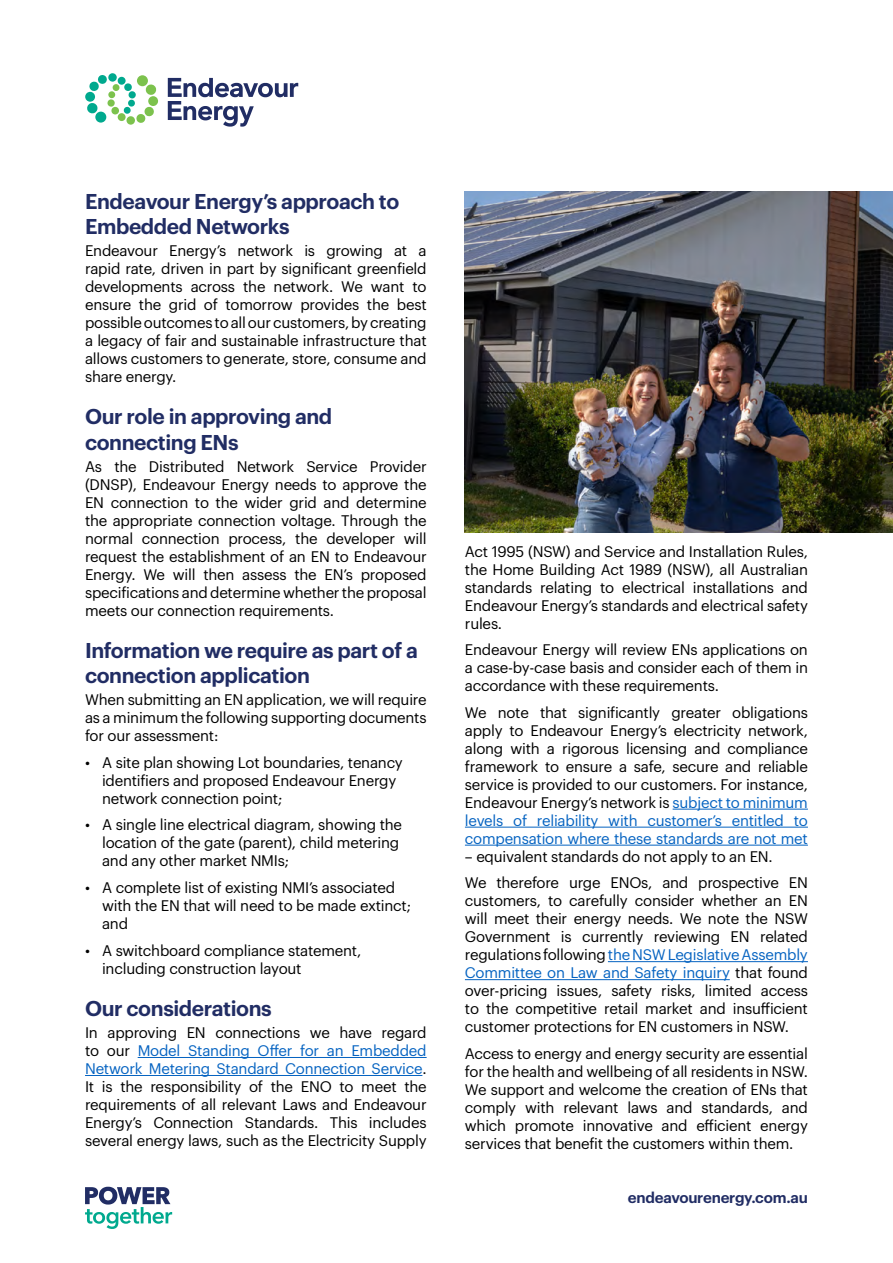
<style>
.page{position:relative;width:893px;height:1263px;background:#fff}
.page>*{position:absolute;margin:0;border:0;box-sizing:border-box;transform-origin:0 0}
.t1{font:600 21px/25.2px "Graphik";letter-spacing:-.02em;color:#212d64}
.t2{font:15px/18px "Graphik";letter-spacing:-.015em;color:#000;text-align:justify}
.t3{font:600 15px "Graphik";letter-spacing:-.015em;color:#212d64}
.s1{color:#0563c1}
</style>
<div class="page">
<svg style="left:168px;top:78px;width:130px;height:49px"></svg>
<svg style="left:126px;top:116px;width:9px;height:9px"></svg>
<svg style="left:86px;top:74px;width:71px;height:49px"></svg>
<div style="left:128px;top:99px;width:7px;height:8px;background:#00a98e;border-radius:3px"></div>
<div style="left:123px;top:107px;width:8px;height:7px;background:#00a98e;border-radius:3px"></div>
<div style="left:118px;top:77px;width:8px;height:8px;background:#00a98e;border-radius:50%"></div>
<svg style="left:85px;top:1187px;width:87px;height:42px"></svg>
<hr style="left:138px;top:1057px;width:289px;height:1px;background:#0563c1">
<hr style="left:85px;top:1075px;width:337px;height:1px;background:#0563c1">
<hr style="left:673px;top:809px;width:135px;height:1px;background:#0563c1">
<hr style="left:465px;top:827px;width:343px;height:1px;background:#0563c1">
<hr style="left:465px;top:845px;width:343px;height:1px;background:#0563c1">
<hr style="left:608px;top:961px;width:200px;height:1px;background:#0563c1">
<hr style="left:465px;top:979px;width:265px;height:1px;background:#0563c1">
<img style="left:465px;top:191px;width:428px;height:342px">
<h1 class="t1" style="left:85px;top:187px;width:316px">Endeavour Energy’s approach to<br>Embedded Networks</h1>
<p class="t2" style="left:85px;top:240px;width:343px">Endeavour Energy’s network is growing at a rapid rate, driven in part by significant greenfield developments across the network. We want to ensure the grid of tomorrow provides the best possible outcomes to all our customers, by creating a legacy of fair and sustainable infrastructure that allows customers to generate, store, consume and share energy.</p>
<h1 class="t1" style="left:85px;top:402px;width:249px">Our role in approving and connecting ENs</h1>
<p class="t2" style="left:85px;top:456px;width:343px">As the Distributed Network Service Provider (DNSP), Endeavour Energy needs to approve the EN connection to the wider grid and determine the appropriate connection voltage. Through the normal connection process, the developer will request the establishment of an EN to Endeavour Energy. We will then assess the EN’s proposed specifications and determine whether the proposal meets our connection requirements.</p>
<h1 class="t1" style="left:85px;top:636px;width:334px">Information we require as part of a connection application</h1>
<p class="t2" style="left:85px;top:690px;width:343px">When submitting an EN application, we will require as a minimum the following supporting documents for our assessment:</p>
<p class="t2" style="left:102px;top:752px;width:302px;text-align:left;text-indent:-17px">• A site plan showing Lot boundaries, tenancy identifiers and proposed Endeavour Energy network connection point;</p>
<p class="t2" style="left:102px;top:815px;width:301px;text-align:left;text-indent:-17px">• A single line electrical diagram, showing the location of the gate (parent), child metering and any other market NMIs;</p>
<p class="t2" style="left:102px;top:877px;width:310px;text-align:left;text-indent:-17px">• A complete list of existing NMI’s associated with the EN that will need to be made extinct; and</p>
<p class="t2" style="left:102px;top:940px;width:261px;text-indent:-17px">• A switchboard compliance statement, including construction layout</p>
<h1 class="t1" style="left:85px;top:994px;width:188px">Our considerations</h1>
<p class="t2" style="left:85px;top:1022px;width:343px">In approving EN connections we have regard to our <span class="s1">Model Standing Offer for an Embedded Network Metering Standard Connection Service</span>.<br>It is the responsibility of the ENO to meet the requirements of all relevant Laws and Endeavour Energy’s Connection Standards. This includes several energy laws, such as the Electricity Supply</p>
<p class="t2" style="left:465px;top:541px;width:345px">Act 1995 (NSW) and Service and Installation Rules, the Home Building Act 1989 (NSW), all Australian standards relating to electrical installations and Endeavour Energy’s standards and electrical safety rules.</p>
<p class="t2" style="left:465px;top:639px;width:345px">Endeavour Energy will review ENs applications on a case-by-case basis and consider each of them in accordance with these requirements.</p>
<p class="t2" style="left:465px;top:702px;width:345px">We note that significantly greater obligations apply to Endeavour Energy’s electricity network, along with a rigorous licensing and compliance framework to ensure a safe, secure and reliable service is provided to our customers. For instance, Endeavour Energy’s network is <span class="s1">subject to minimum levels of reliability with customer’s entitled to compensation where these standards are not met</span></p>
<p class="t2" style="left:465px;top:842px;width:345px;line-height:26.5px">– equivalent standards do not apply to an EN.<br>We therefore urge ENOs, and prospective EN</p>
<p class="t2" style="left:465px;top:890px;width:345px">customers, to carefully consider whether an EN will meet their energy needs. We note the NSW Government is currently reviewing EN related regulations following <span class="s1">the NSW Legislative Assembly Committee on Law and Safety inquiry</span> that found over-pricing issues, safety risks, limited access to the competitive retail market and insufficient customer protections for EN customers in NSW.</p>
<p class="t2" style="left:465px;top:1043px;width:345px">Access to energy and energy security are essential for the health and wellbeing of all residents in NSW.<br>We support and welcome the creation of ENs that comply with relevant laws and standards, and which promote innovative and efficient energy services that benefit the customers within them.</p>
<p class="t3" style="left:628px;top:1186px;width:182px">endeavourenergy.com.au</p>
</div>
